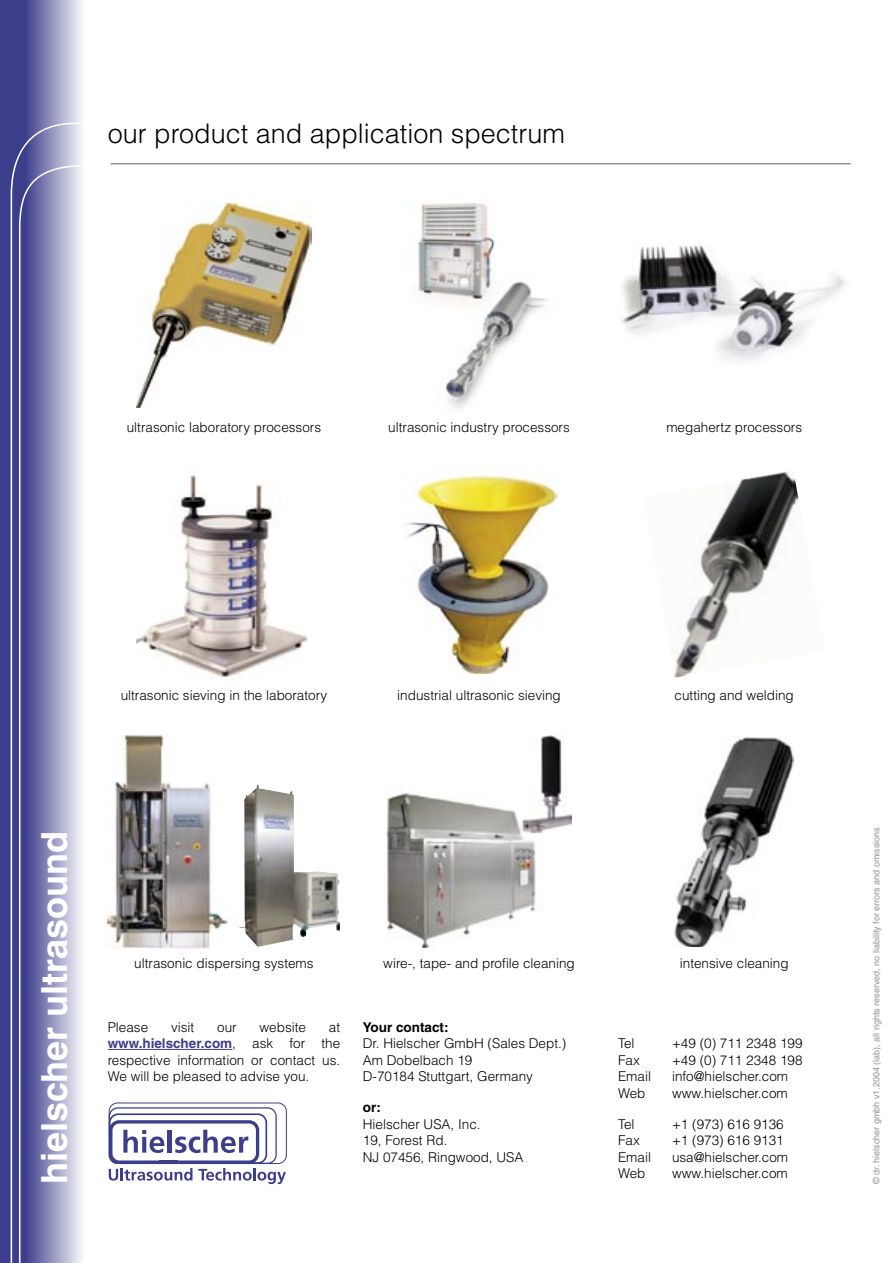
<style>
.page{position:relative;width:893px;height:1263px;background:#fff}
.page>*{position:absolute;margin:0;border:0;box-sizing:border-box;transform-origin:0 0}
.t1{font:700 36px "Helvetica";color:#fff}
.t2{font:300 27px "Helvetica";color:#000}
.t3{font:300 13.5px/16.5px "Helvetica";color:#000}
.t4{font:700 13.5px "Helvetica";color:#000}
.t5{font:9px "Helvetica";color:#939393}
.s1{font-weight:700;color:#3c3d8b}
</style>
<div class="page">
<img style="left:136px;top:204px;width:175px;height:204px">
<img style="left:417px;top:202px;width:130px;height:206px">
<img style="left:621px;top:244px;width:224px;height:117px">
<img style="left:137px;top:474px;width:171px;height:204px">
<img style="left:405px;top:475px;width:152px;height:199px">
<img style="left:671px;top:471px;width:128px;height:206px">
<img style="left:386px;top:736px;width:185px;height:212px">
<img style="left:674px;top:737px;width:119px;height:210px">
<img style="left:108px;top:736px;width:120px;height:212px">
<img style="left:290px;top:791px;width:17px;height:146px">
<svg style="left:0;top:0;width:82px;height:1263px;background:#5a5b9c"></svg>
<svg style="left:10px;top:120px;width:72px;height:1143px;background:#8687b7"></svg>
<hr style="left:111px;top:163px;width:740px;height:1px;background:#939393">
<hr style="left:108px;top:1049px;width:124px;height:1px;background:#3c3d8b">
<div style="left:109px;top:1102px;width:178px;height:62px;border:1px solid #3c3d8b;border-radius:8px"></div>
<div style="left:109px;top:1107px;width:168px;height:57px;border:1px solid #3c3d8b;border-radius:8px"></div>
<div style="left:109px;top:1113px;width:158px;height:51px;border:2px solid #3c3d8b;border-radius:8px"></div>
<svg style="left:123px;top:1130px;width:41px;height:23px"></svg>
<hr style="left:168px;top:1130px;width:4px;height:22px;background:#3c3d8b">
<svg style="left:175px;top:1130px;width:73px;height:23px"></svg>
<div style="left:109px;top:1120px;width:150px;height:44px;border:3px solid #3c3d8b;border-radius:8px"></div>
<svg style="left:109px;top:1168px;width:83px;height:12px"></svg>
<svg style="left:198px;top:1168px;width:88px;height:16px"></svg>
<h2 class="t2" style="left:108px;top:116px;width:459px">our product and application spectrum</h2>
<p class="t3" style="left:127px;top:419px;width:196px">ultrasonic laboratory processors</p>
<p class="t3" style="left:388px;top:419px;width:183px">ultrasonic industry processors</p>
<p class="t3" style="left:666px;top:419px;width:137px">megahertz processors</p>
<p class="t3" style="left:121px;top:686px;width:208px">ultrasonic sieving in the laboratory</p>
<p class="t3" style="left:397px;top:686px;width:165px">industrial ultrasonic sieving</p>
<p class="t3" style="left:675px;top:686px;width:121px">cutting and welding</p>
<h1 class="t1" style="left:32px;top:1184px;width:355px;rotate:-90deg">hielscher ultrasound</h1>
<p class="t3" style="left:134px;top:954px;width:181px">ultrasonic dispersing systems</p>
<p class="t3" style="left:383px;top:954px;width:193px">wire-, tape- and profile cleaning</p>
<p class="t3" style="left:680px;top:954px;width:110px">intensive cleaning</p>
<p class="t3" style="left:108px;top:1018px;width:42px">Please</p>
<p class="t3" style="left:171px;top:1018px;width:25px">visit</p>
<p class="t3" style="left:217px;top:1018px;width:21px">our</p>
<p class="t3" style="left:260px;top:1018px;width:48px">website</p>
<p class="t3" style="left:108px;top:1018px;width:234px;text-align:justify;text-indent:221px">at <span class="s1">www.hielscher.com</span>, ask for the respective information or contact us.<br>We will be pleased to advise you.</p>
<p class="t4" style="left:363px;top:1018px;width:87px">Your contact:</p>
<p class="t3" style="left:363px;top:1035px;width:205px">Dr. Hielscher GmbH (Sales Dept.)<br>Am Dobelbach 19<br>D-70184 Stuttgart, Germany</p>
<p class="t3" style="left:618px;top:1035px;width:18px">Tel</p>
<p class="t3" style="left:672px;top:1035px;width:132px">+49 (0) 711 2348 199</p>
<p class="t3" style="left:618px;top:1051px;width:23px">Fax</p>
<p class="t3" style="left:672px;top:1051px;width:132px">+49 (0) 711 2348 198</p>
<p class="t3" style="left:618px;top:1068px;width:34px">Email</p>
<p class="t3" style="left:672px;top:1068px;width:118px">info@hielscher.com</p>
<p class="t3" style="left:618px;top:1084px;width:29px">Web</p>
<p class="t3" style="left:672px;top:1084px;width:117px">www.hielscher.com</p>
<p class="t4" style="left:363px;top:1099px;width:19px">or:</p>
<p class="t3" style="left:363px;top:1116px;width:162px">Hielscher USA, Inc.<br>19, Forest Rd.<br>NJ 07456, Ringwood, USA</p>
<p class="t3" style="left:618px;top:1116px;width:18px">Tel</p>
<p class="t3" style="left:672px;top:1116px;width:113px">+1 (973) 616 9136</p>
<p class="t3" style="left:618px;top:1132px;width:23px">Fax</p>
<p class="t3" style="left:672px;top:1132px;width:113px">+1 (973) 616 9131</p>
<p class="t3" style="left:618px;top:1149px;width:34px">Email</p>
<p class="t3" style="left:672px;top:1149px;width:118px">usa@hielscher.com</p>
<p class="t3" style="left:618px;top:1165px;width:29px">Web</p>
<p class="t3" style="left:672px;top:1165px;width:117px">www.hielscher.com</p>
<p class="t5" style="left:871px;top:1184px;width:358px;rotate:-90deg">© dr. hielscher gmbh v1.2004 (lab), all rights reserved, no liability for errors and omissions</p>
</div>
